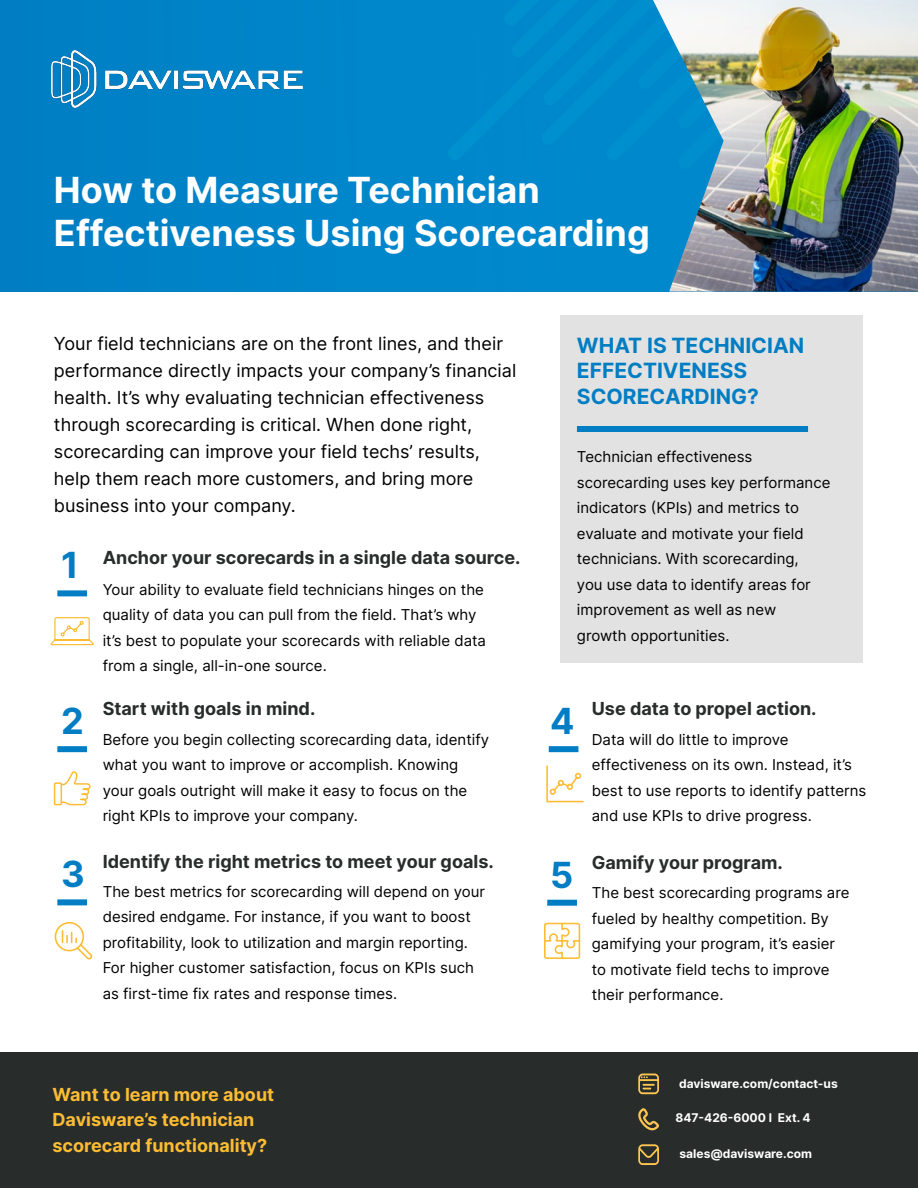
<style>
.page{position:relative;width:918px;height:1188px;background:#fff}
.page>*{position:absolute;margin:0;border:0;box-sizing:border-box;transform-origin:0 0}
.t1{font:700 36px/43.2px "Inter";color:#fff}
.t2{font:700 36px "Inter";color:#007dc3}
.t3{font:700 21px/25.5px "Inter";color:#007dc3}
.t4{font:18px/27px "Inter";color:#000}
.t5{font:700 18px "Inter";color:#282c2b}
.t6{font:700 18px/25.5px "Inter";color:#fdbc34}
.t7{font:15px/25.5px "Inter";color:#000}
.t8{font:700 12px "Inter";color:#fff}
</style>
<div class="page">
<div style="left:561px;top:315px;width:302px;height:348px;background:#e2e2e2"></div>
<div style="left:0;top:1053px;width:918px;height:135px;background:#282c2b"></div>
<div style="left:0;top:0;width:918px;height:292px;background:#0085c9"></div>
<img style="left:449px;top:0;width:204px;height:160px">
<div style="left:57px;top:590px;width:30px;height:6px;background:#007dc3"></div>
<div style="left:57px;top:746px;width:30px;height:6px;background:#007dc3"></div>
<div style="left:549px;top:746px;width:29px;height:6px;background:#007dc3"></div>
<div style="left:547px;top:900px;width:30px;height:6px;background:#007dc3"></div>
<div style="left:57px;top:899px;width:30px;height:6px;background:#007dc3"></div>
<div style="left:577px;top:426px;width:231px;height:6px;background:#007dc3"></div>
<svg style="left:638px;top:1108px;width:21px;height:23px"></svg>
<svg style="left:638px;top:1144px;width:21px;height:21px"></svg>
<svg style="left:638px;top:1074px;width:21px;height:20px"></svg>
<svg style="left:50px;top:617px;width:44px;height:29px"></svg>
<svg style="left:53px;top:771px;width:38px;height:35px"></svg>
<svg style="left:546px;top:765px;width:38px;height:38px"></svg>
<svg style="left:54px;top:922px;width:39px;height:38px"></svg>
<svg style="left:544px;top:922px;width:37px;height:37px"></svg>
<img style="left:653px;top:0;width:265px;height:292px">
<img style="left:52px;top:50px;width:250px;height:58px">
<h1 class="t1" style="left:54px;top:168px;width:597px">How to Measure Technician<br>Effectiveness Using Scorecarding</h1>
<p class="t4" style="left:54px;top:330px;width:464px">Your field technicians are on the front lines, and their performance directly impacts your company’s financial health. It’s why evaluating technician effectiveness through scorecarding is critical. When done right, scorecarding can improve your field techs’ results, help them reach more customers, and bring more business into your company.</p>
<h2 class="t3" style="left:577px;top:332px;width:229px">WHAT IS TECHNICIAN<br>EFFECTIVENESS<br>SCORECARDING?</h2>
<p class="t5" style="left:103px;top:544px;width:419px">Anchor your scorecards in a single data source.</p>
<p class="t7" style="left:577px;top:443px;width:255px">Technician effectiveness scorecarding uses key performance indicators (KPIs) and metrics to evaluate and motivate your field technicians. With scorecarding,<br>you use data to identify areas for improvement as well as new<br>growth opportunities.</p>
<h1 class="t2" style="left:61px;top:539px;width:19px">1</h1>
<p class="t7" style="left:103px;top:576px;width:385px">Your ability to evaluate field technicians hinges on the quality of data you can pull from the field. That’s why it’s best to populate your scorecards with reliable data from a single, all-in-one source.</p>
<p class="t5" style="left:103px;top:695px;width:214px">Start with goals in mind.</p>
<p class="t5" style="left:592px;top:695px;width:226px">Use data to propel action.</p>
<h1 class="t2" style="left:61px;top:695px;width:24px">2</h1>
<h1 class="t2" style="left:550px;top:695px;width:26px">4</h1>
<p class="t7" style="left:103px;top:726px;width:388px">Before you begin collecting scorecarding data, identify what you want to improve or accomplish. Knowing your goals outright will make it easy to focus on the right KPIs to improve your company.</p>
<p class="t7" style="left:592px;top:726px;width:276px">Data will do little to improve effectiveness on its own. Instead, it’s best to use reports to identify patterns and use KPIs to drive progress.</p>
<p class="t5" style="left:103px;top:849px;width:393px">Identify the right metrics to meet your goals.</p>
<p class="t5" style="left:592px;top:849px;width:193px">Gamify your program.</p>
<h1 class="t2" style="left:61px;top:848px;width:25px">3</h1>
<h1 class="t2" style="left:550px;top:848px;width:25px">5</h1>
<p class="t7" style="left:103px;top:878px;width:384px">The best metrics for scorecarding will depend on your desired endgame. For instance, if you want to boost profitability, look to utilization and margin reporting.<br>For higher customer satisfaction, focus on KPIs such as first-time fix rates and response times.</p>
<p class="t7" style="left:592px;top:880px;width:259px">The best scorecarding programs are fueled by healthy competition. By gamifying your program, it’s easier to motivate field techs to improve their performance.</p>
<p class="t6" style="left:52px;top:1081px;width:223px">Want to learn more about<br>Davisware’s technician scorecard functionality?</p>
<p class="t8" style="left:679px;top:1074px;width:160px">davisware.com/contact-us</p>
<p class="t8" style="left:675px;top:1109px;width:137px">847-426-6000 l Ext. 4</p>
<p class="t8" style="left:680px;top:1145px;width:134px">sales@davisware.com</p>
</div>
